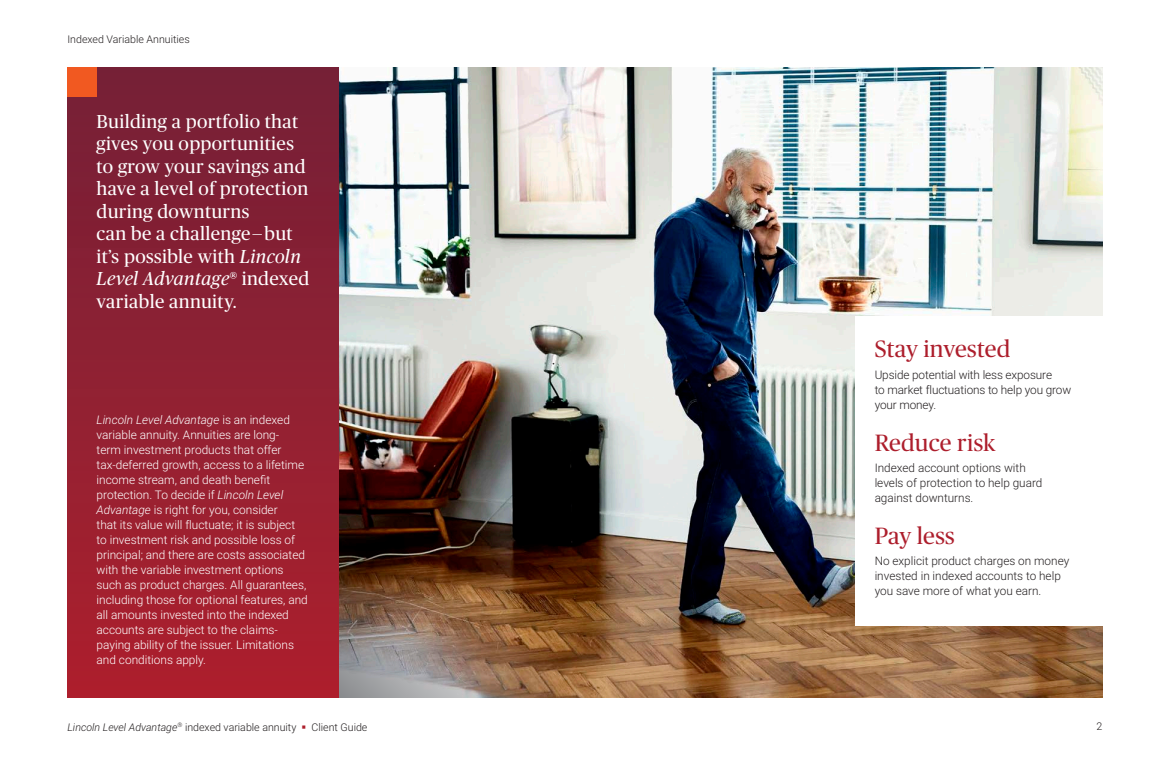
<style>
.page{position:relative;width:1170px;height:765px;background:#fff}
.page>*{position:absolute;margin:0;border:0;box-sizing:border-box;transform-origin:0 0}
.Subheader_1{font:23.5px "Publico Headline";letter-spacing:.01em;color:#ad1e2c}
.Subheader_1-2{font:18.75px/22.5px "Publico Headline";letter-spacing:.02em;color:#fff}
.Body_Copy{font:300 11.88px/15px "Roboto";color:#fff}
.Body_Copy-2{font:300 11.75px/15px "Roboto";color:#231f20}
.t1{font:300 10.62px "Roboto";color:#231f20}
.s1{font-style:italic}
.s2{color:#ad1e2c}
</style>
<div class="page">
<img style="left:338px;top:68px;width:764px;height:630px">
<img style="left:338px;top:399px;width:275px;height:299px">
<div style="left:68px;top:68px;width:270px;height:630px;background:linear-gradient(to bottom,#742037,#ad202d)"></div>
<div style="left:855px;top:316px;width:256px;height:310px;background:#fff"></div>
<div style="left:68px;top:68px;width:29px;height:29px;background:#f15921"></div>
<p class="t1" style="left:68px;top:31px;width:124px">Indexed Variable Annuities</p>
<p class="Subheader_1-2" style="left:97px;top:109px;width:214px">Building a portfolio that gives you opportunities to grow your savings and have a level of protection during downturns<br>can be a challenge—but it’s possible with <span class="s1">Lincoln<br>Level Advantage</span>® indexed variable annuity.</p>
<p class="Body_Copy" style="left:97px;top:412px;width:213px"><span class="s1">Lincoln Level Advantage</span> is an indexed variable annuity. Annuities are long-<br>term investment products that offer tax-deferred growth, access to a lifetime income stream, and death benefit protection. To decide if <span class="s1">Lincoln Level Advantage</span> is right for you, consider<br>that its value will fluctuate; it is subject to investment risk and possible loss of principal; and there are costs associated with the variable investment options such as product charges. All guarantees, including those for optional features, and all amounts invested into the indexed accounts are subject to the claims&shy;paying ability of the issuer. Limitations and conditions apply.</p>
<p class="Subheader_1" style="left:875px;top:333px;width:137px">Stay invested</p>
<p class="Body_Copy-2" style="left:875px;top:367px;width:198px">Upside potential with less exposure<br>to market fluctuations to help you grow your money.</p>
<p class="Subheader_1" style="left:875px;top:426px;width:122px">Reduce risk</p>
<p class="Body_Copy-2" style="left:875px;top:460px;width:169px">Indexed account options with levels of protection to help guard against downturns.</p>
<p class="Subheader_1" style="left:875px;top:519px;width:82px">Pay less</p>
<p class="Body_Copy-2" style="left:875px;top:553px;width:196px">No explicit product charges on money invested in indexed accounts to help you save more of what you earn.</p>
<p class="t1" style="left:68px;top:719px;width:301px"><span class="s1">Lincoln Level Advantage</span><sup>®</sup> indexed variable annuity <span class="s2">▪</span> Client Guide</p>
<p class="t1" style="left:1097px;top:719px;width:7px">2</p>
</div>
